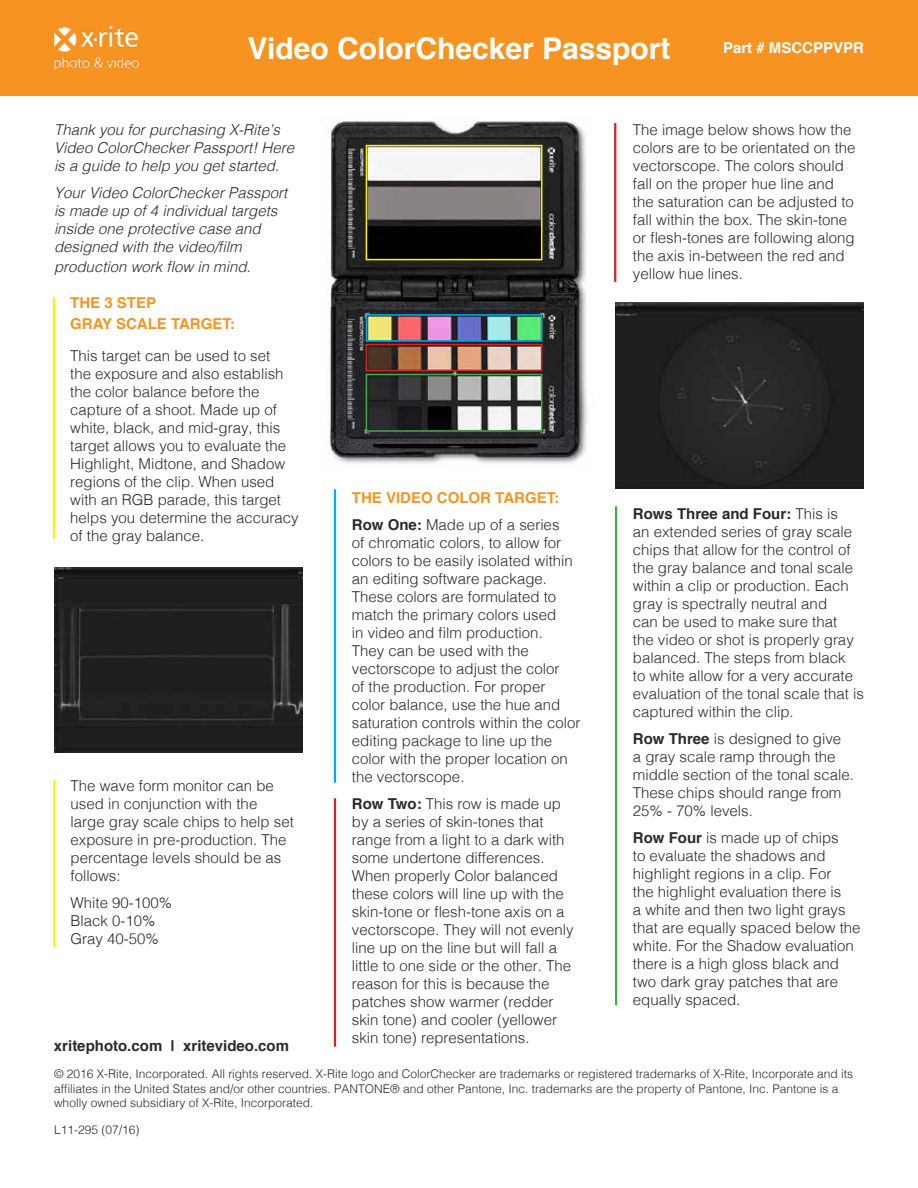
<style>
.page{position:relative;width:918px;height:1188px;background:#fff}
.page>*{position:absolute;margin:0;border:0;box-sizing:border-box;transform-origin:0 0}
.t1{font:700 30px "Helvetica";color:#fff}
.t2{font:300 15px/18px "Helvetica";color:#2a2a2a}
.t3{font:italic 300 15px/18px "Helvetica";color:#2a2a2a}
.t4{font:700 15px/27px "Helvetica";color:#f79421}
.t5{font:700 15px "Helvetica";color:#2a2a2a}
.t6{font:700 15px "Helvetica";color:#fff}
.t7{font:300 12px/14.4px "Helvetica";color:#2a2a2a}
.s1{color:#2a2a2a}
.s2{font-weight:300;color:#2a2a2a}
.s3{font-weight:700}
</style>
<div class="page">
<div style="left:0;top:0;width:918px;height:95px;background:#f79421"></div>
<img style="left:328px;top:121px;width:260px;height:343px">
<div style="left:366px;top:145px;width:176px;height:115px;border:2px solid #fff200"></div>
<div style="left:366px;top:314px;width:176px;height:28px;border:2px solid #00aeef"></div>
<div style="left:366px;top:344px;width:176px;height:27px;border:2px solid #d2232a"></div>
<div style="left:366px;top:374px;width:176px;height:58px;border:2px solid #41ad49"></div>
<img style="left:54px;top:26px;width:85px;height:44px">
<img style="left:54px;top:567px;width:248px;height:186px">
<img style="left:616px;top:303px;width:248px;height:186px">
<hr style="left:53px;top:297px;width:2px;height:242px;background:#fff200">
<hr style="left:53px;top:780px;width:3px;height:167px;background:#fff200">
<hr style="left:334px;top:489px;width:2px;height:294px;background:#00aeef">
<hr style="left:614px;top:123px;width:2px;height:159px;background:#d2232a">
<hr style="left:334px;top:798px;width:2px;height:249px;background:#d2232a">
<hr style="left:615px;top:506px;width:2px;height:499px;background:#41ad49">
<h1 class="t1" style="left:248px;top:24px;width:424px">Video ColorChecker Passport</h1>
<p class="t6" style="left:723px;top:36px;width:142px">Part # MSCCPPVPR</p>
<p class="t3" style="left:54px;top:120px;width:242px">Thank you for purchasing X-Rite’s<br>Video ColorChecker Passport! Here is a guide to help you get started.</p>
<p class="t3" style="left:54px;top:183px;width:235px">Your Video ColorChecker Passport is made up of 4 individual targets inside one protective case and designed with the video/film</p>
<p class="t3" style="left:54px;top:257px;width:198px">production work flow in mind.</p>
<p class="t2" style="left:633px;top:120px;width:224px">The image below shows how the colors are to be orientated on the vectorscope. The colors should fall on the proper hue line and the saturation can be adjusted to fall within the box. The skin-tone or flesh-tones are following along the axis in-between the red and yellow hue lines.</p>
<p class="t4" style="left:70px;top:293px;width:166px;line-height:21px">THE 3 STEP<br>GRAY SCALE TARGET:</p>
<p class="t2" style="left:70px;top:345px;width:230px">This target can be used to set<br>the exposure and also establish the color balance before the capture of a shoot. Made up of white, black, and mid-gray, this target allows you to evaluate the<br>Highlight, Midtone, and Shadow regions of the clip. When used with an RGB parade, this target helps you determine the accuracy of the gray balance.</p>
<p class="t4" style="left:352px;top:484px;width:209px">THE VIDEO COLOR TARGET:<br><span class="s1">Row One:</span> <span class="s2">Made up of a series</span></p>
<p class="t2" style="left:352px;top:532px;width:230px">of chromatic colors, to allow for colors to be easily isolated within an editing software package.<br>These colors are formulated to match the primary colors used<br>in video and film production.<br>They can be used with the vectorscope to adjust the color<br>of the production. For proper color balance, use the hue and saturation controls within the color editing package to line up the color with the proper location on the vectorscope.</p>
<p class="t2" style="left:352px;top:793px;width:223px"><span class="s3">Row Two:</span> This row is made up by a series of skin-tones that range from a light to a dark with some undertone differences.<br>When properly Color balanced these colors will line up with the skin-tone or flesh-tone axis on a vectorscope. They will not evenly line up on the line but will fall a little to one side or the other. The reason for this is because the patches show warmer (redder skin tone) and cooler (yellower skin tone) representations.</p>
<p class="t2" style="left:633px;top:504px;width:232px"><span class="s3">Rows Three and Four:</span> This is<br>an extended series of gray scale chips that allow for the control of the gray balance and tonal scale within a clip or production. Each gray is spectrally neutral and<br>can be used to make sure that<br>the video or shot is properly gray balanced. The steps from black<br>to white allow for a very accurate evaluation of the tonal scale that is captured within the clip.</p>
<p class="t2" style="left:633px;top:729px;width:222px"><span class="s3">Row Three</span> is designed to give<br>a gray scale ramp through the middle section of the tonal scale.<br>These chips should range from<br>25% - 70% levels.</p>
<p class="t2" style="left:633px;top:828px;width:229px"><span class="s3">Row Four</span> is made up of chips<br>to evaluate the shadows and highlight regions in a clip. For<br>the highlight evaluation there is<br>a white and then two light grays that are equally spaced below the white. For the Shadow evaluation there is a high gloss black and two dark gray patches that are equally spaced.</p>
<p class="t2" style="left:71px;top:775px;width:225px">The wave form monitor can be used in conjunction with the large gray scale chips to help set exposure in pre-production. The percentage levels should be as follows:</p>
<p class="t2" style="left:71px;top:892px;width:103px">White 90-100%<br>Black 0-10%<br>Gray 40-50%</p>
<p class="t5" style="left:54px;top:1034px;width:237px">xritephoto.com | xritevideo.com</p>
<p class="t7" style="left:54px;top:1066px;width:801px">© 2016 X-Rite, Incorporated. All rights reserved. X-Rite logo and ColorChecker are trademarks or registered trademarks of X-Rite, Incorporate and its affiliates in the United States and/or other countries. PANTONE® and other Pantone, Inc. trademarks are the property of Pantone, Inc. Pantone is a wholly owned subsidiary of X-Rite, Incorporated.</p>
<p class="t7" style="left:54px;top:1122px;width:87px">L11-295 (07/16)</p>
</div>
